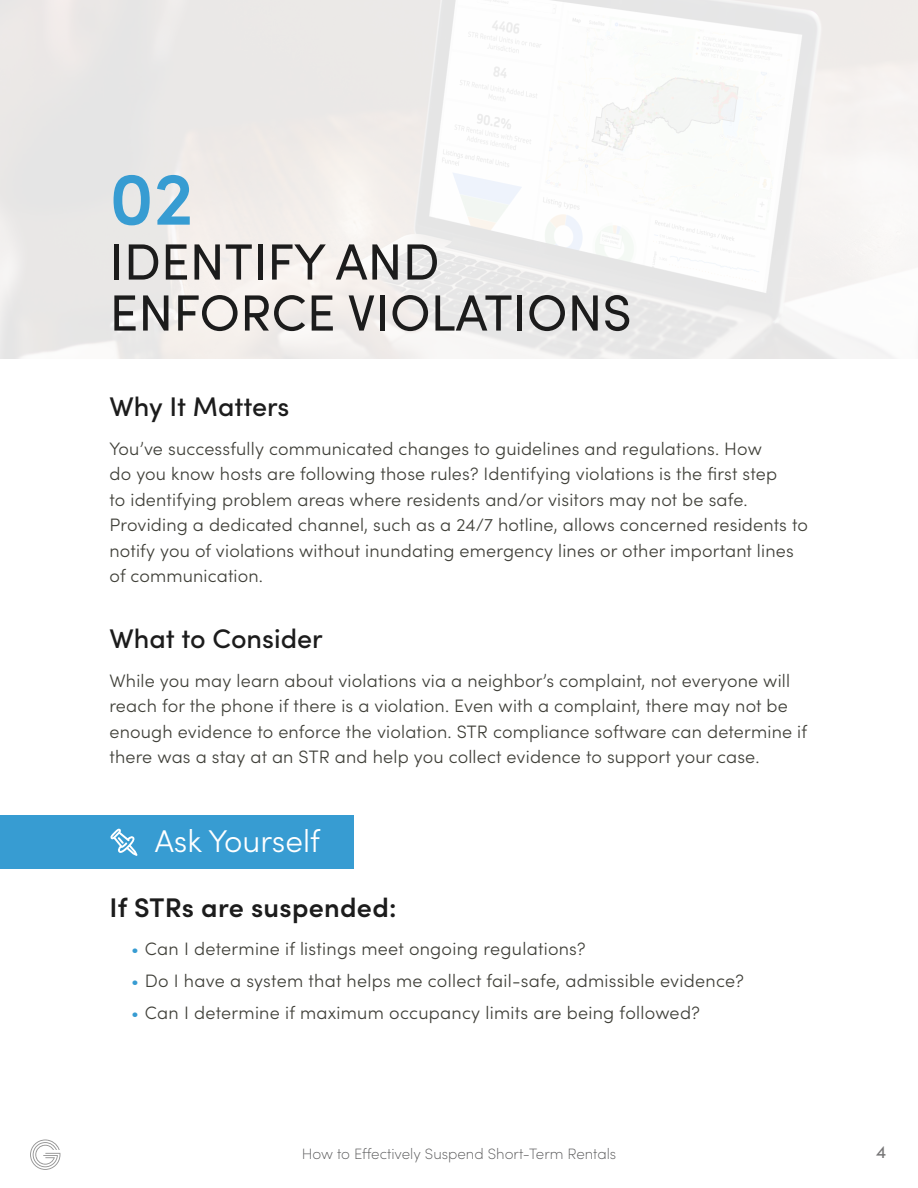
<style>
.page{position:relative;width:918px;height:1188px;background:#fff}
.page>*{position:absolute;margin:0;border:0;box-sizing:border-box;transform-origin:0 0}
.t1{font:600 75px "Sofia Pro";color:#379cd2}
.t2{font:51px/51px "Sofia Pro";color:#1c1c1c}
.t3{font:300 31.5px "Sofia Pro";color:#fff}
.t4{font:500 27px "Sofia Pro";color:#1c1c1c}
.t5{font:600 27px "Sofia Pro";letter-spacing:.01em;color:#1c1c1c}
.t6{font:300 18px/25.5px "Sofia Pro";letter-spacing:.01em;color:#3f3f38}
.t7{font:18px "Sofia Pro";color:#767576}
.t8{font:200 15px "Sofia Pro";color:#565657}
.s1{color:#379cd2}
</style>
<div class="page">
<svg style="left:30px;top:1140px;width:30px;height:30px"></svg>
<div style="left:0;top:815px;width:353px;height:54px;background:#379cd2"></div>
<svg style="left:0;top:0;width:918px;height:359px;fill:#f1edeb"></svg>
<svg style="left:110px;top:828px;width:28px;height:28px"></svg>
<h1 class="t1" style="left:110px;top:142px;width:86px">02</h1>
<h2 class="t2" style="left:110px;top:233px;width:524px">IDENTIFY AND<br>ENFORCE VIOLATIONS</h2>
<h3 class="t4" style="left:110px;top:386px;width:182px">Why It Matters</h3>
<p class="t6" style="left:110px;top:435px;width:700px">You’ve successfully communicated changes to guidelines and regulations. How<br>do you know hosts are following those rules? Identifying violations is the first step<br>to identifying problem areas where residents and/or visitors may not be safe.<br>Providing a dedicated channel, such as a 24/7 hotline, allows concerned residents to notify you of violations without inundating emergency lines or other important lines of communication.</p>
<h3 class="t4" style="left:110px;top:618px;width:215px">What to Consider</h3>
<p class="t6" style="left:110px;top:666px;width:699px">While you may learn about violations via a neighbor’s complaint, not everyone will reach for the phone if there is a violation. Even with a complaint, there may not be enough evidence to enforce the violation. STR compliance software can determine if there was a stay at an STR and help you collect evidence to support your case.</p>
<h3 class="t3" style="left:155px;top:819px;width:167px">Ask Yourself</h3>
<h3 class="t5" style="left:110px;top:887px;width:289px">If STRs are suspended:</h3>
<p class="t6" style="left:131px;top:935px;width:456px"><span class="s1">•</span> Can I determine if listings meet ongoing regulations?</p>
<p class="t6" style="left:131px;top:967px;width:614px"><span class="s1">•</span> Do I have a system that helps me collect fail-safe, admissible evidence?</p>
<p class="t6" style="left:131px;top:999px;width:570px"><span class="s1">•</span> Can I determine if maximum occupancy limits are being followed?</p>
<p class="t8" style="left:302px;top:1143px;width:316px">How to Effectively Suspend Short-Term Rentals</p>
<p class="t7" style="left:876px;top:1138px;width:12px">4</p>
</div>
